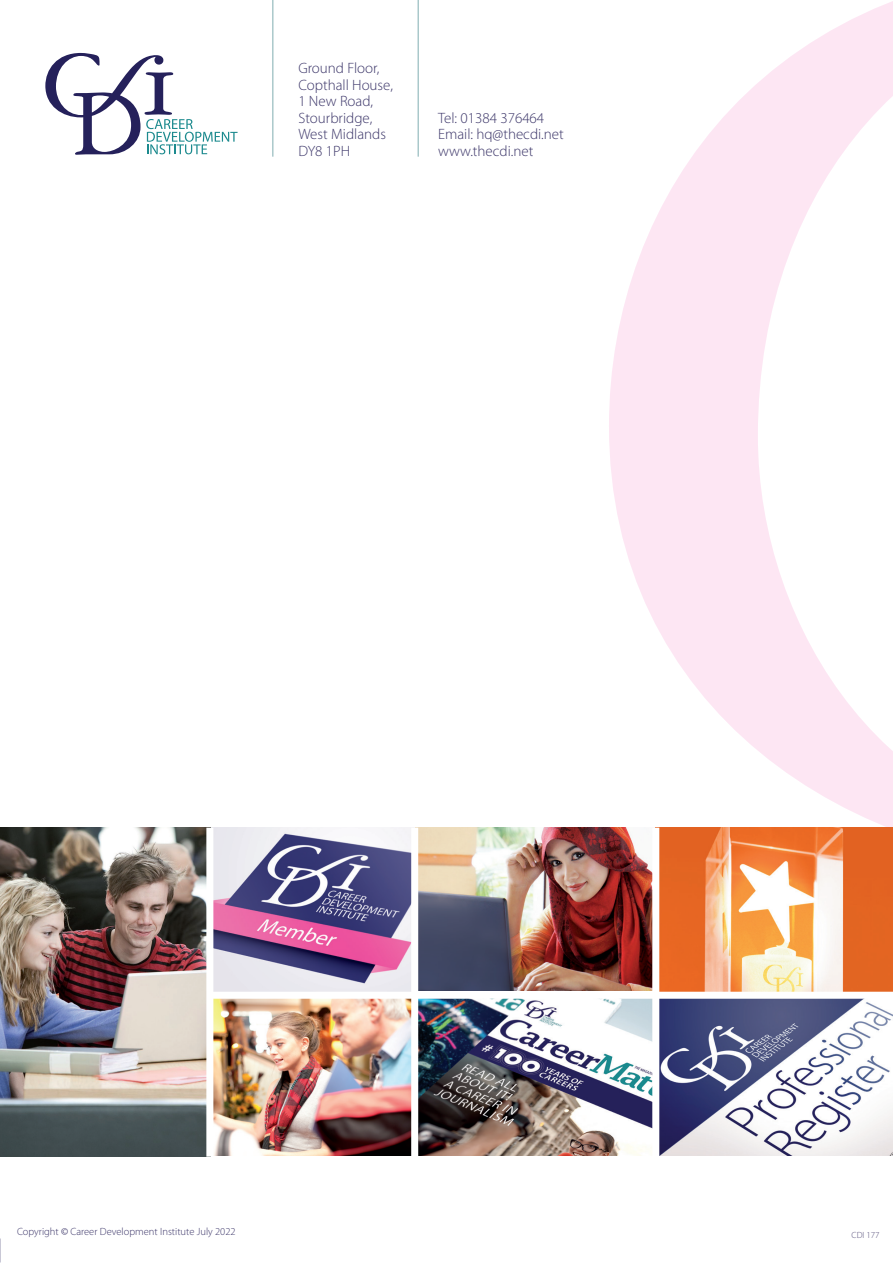
<style>
.page{position:relative;width:893px;height:1263px;background:#fff}
.page>*{position:absolute;margin:0;border:0;box-sizing:border-box;transform-origin:0 0}
.t1{font:300 15px/16.5px "Myriad Pro";color:#3c3669}
.t2{font:300 10.5px "Myriad Pro";color:#3c3669}
.t3{font:300 9px "Myriad Pro";color:#564f7a}
.s1{font-weight:400}
</style>
<div class="page">
<img style="left:0;top:1238px;width:1px;height:25px">
<svg style="left:609px;top:1px;width:284px;height:827px"></svg>
<svg style="left:45px;top:53px;width:193px;height:102px"></svg>
<hr style="left:272px;top:0;width:1px;height:157px;background:#80adb1">
<hr style="left:418px;top:0;width:1px;height:157px;background:#80adb1">
<img style="left:418px;top:828px;width:234px;height:163px">
<img style="left:213px;top:828px;width:198px;height:328px">
<img style="left:418px;top:999px;width:234px;height:157px">
<img style="left:659px;top:828px;width:234px;height:328px">
<img style="left:0;top:828px;width:206px;height:329px">
<div style="left:210px;top:992px;width:683px;height:7px;background:#fff"></div>
<p class="t1" style="left:298px;top:60px;width:96px">Ground Floor,<br>Copthall House,<br>1 New Road,<br>Stourbridge,<br>West Midlands</p>
<p class="t1" style="left:298px;top:143px;width:53px">DY8 1PH</p>
<p class="t1" style="left:438px;top:110px;width:127px">Tel: 01384 376464<br>Email: hq@thecdi.net</p>
<p class="t1" style="left:438px;top:143px;width:97px">www.thecdi.net</p>
<p class="t2" style="left:17px;top:1225px;width:220px">Copyright <span class="s1">©</span> Career Development Institute July 2022</p>
<p class="t3" style="left:851px;top:1230px;width:29px">CDI 177</p>
</div>
